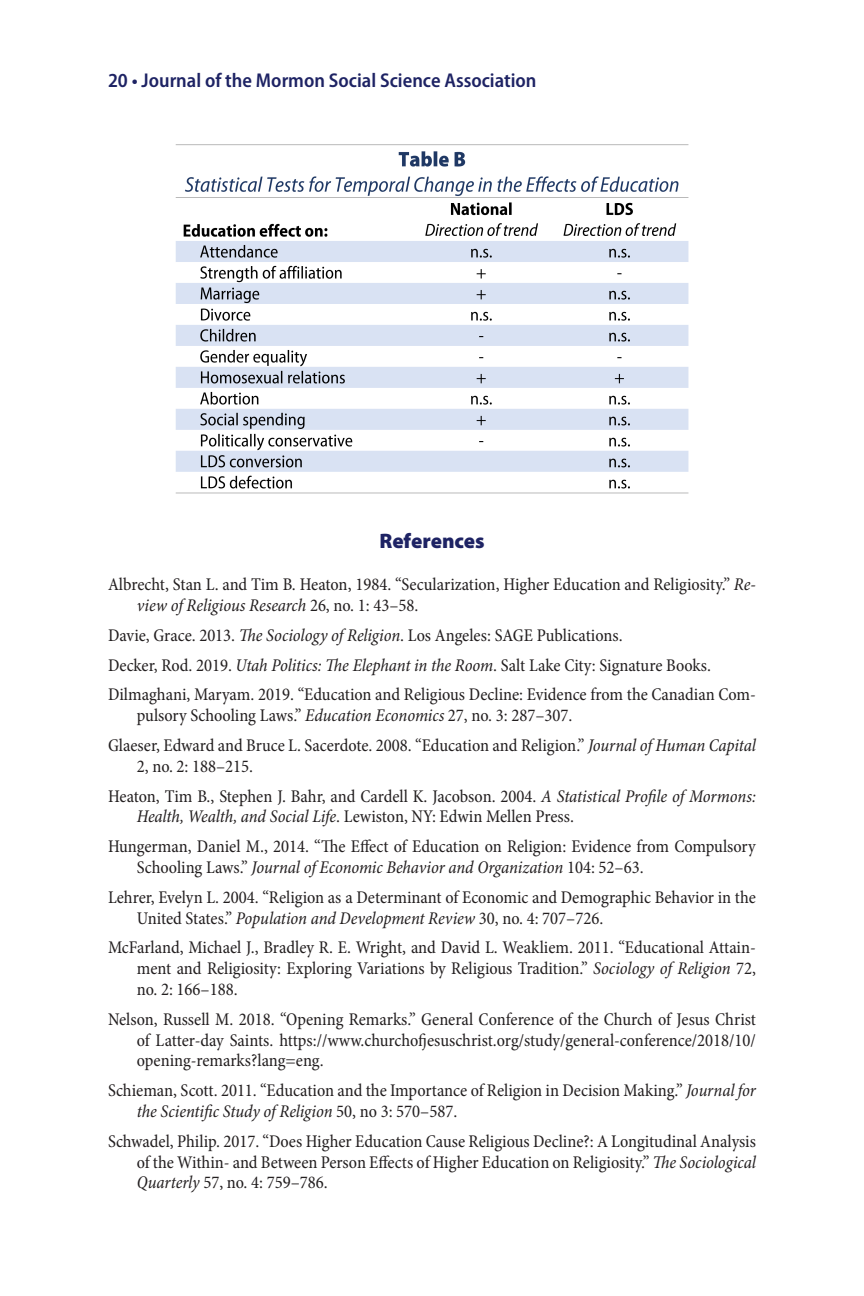
<style>
.page{position:relative;width:864px;height:1296px;background:#fff}
.page>*{position:absolute;margin:0;border:0;box-sizing:border-box;transform-origin:0 0}
.Heading_Level_1{font:900 21px "Myriad Pro";color:#1e2364}
.t1{font:600 semi-condensed 20px "Myriad Pro";color:#1e2364}
.Bibliography{font:condensed 18px/20.8px "Minion Pro";color:#231f20}
.Bibliography_no_spac{font:condensed 18px/20.8px "Minion Pro";color:#231f20}
.s1{font-style:italic}
</style>
<div class="page">
<img style="left:175px;top:144px;width:513px;height:349px">
<p class="t1" style="left:108px;top:68px;width:430px">20 • Journal of the Mormon Social Science Association</p>
<p class="Heading_Level_1" style="left:379px;top:527px;width:107px">References</p>
<p class="Bibliography_no_spac" style="left:137px;top:574px;width:621px;text-indent:-29px">Albrecht, Stan L. and Tim B. Heaton, 1984. “Secularization, Higher Education and Religiosity.” <span class="s1">Re&shy;view of Religious Research</span> 26, no. 1: 43–58.</p>
<p class="Bibliography" style="left:108px;top:625px;width:516px">Davie, Grace. 2013. <span class="s1">The Sociology of Religion</span>. Los Angeles: SAGE Publications.</p>
<p class="Bibliography" style="left:108px;top:655px;width:605px">Decker, Rod. 2019. <span class="s1">Utah Politics: The Elephant in the Room</span>. Salt Lake City: Signature Books.</p>
<p class="Bibliography" style="left:137px;top:685px;width:621px;text-indent:-29px">Dilmaghani, Maryam. 2019. “Education and Religious Decline: Evidence from the Canadian Com&shy;pulsory Schooling Laws.” <span class="s1">Education Economics</span> 27, no. 3: 287–307.</p>
<p class="Bibliography" style="left:137px;top:735px;width:621px;text-indent:-29px">Glaeser, Edward and Bruce L. Sacerdote. 2008. “Education and Religion.” <span class="s1">Journal of Human Capital<br></span>2, no. 2: 188–215.</p>
<p class="Bibliography" style="left:137px;top:786px;width:621px;text-indent:-29px">Heaton, Tim B., Stephen J. Bahr, and Cardell K. Jacobson. 2004. <span class="s1">A Statistical Profile of Mormons:<br>Health, Wealth, and Social Life</span>. Lewiston, NY: Edwin Mellen Press.</p>
<p class="Bibliography" style="left:137px;top:836px;width:621px;text-indent:-29px">Hungerman, Daniel M., 2014. “The Effect of Education on Religion: Evidence from Compulsory<br>Schooling Laws.” <span class="s1">Journal of Economic Behavior and Organization</span> 104: 52–63.</p>
<p class="Bibliography" style="left:137px;top:887px;width:621px;text-indent:-29px">Lehrer, Evelyn L. 2004. “Religion as a Determinant of Economic and Demographic Behavior in the<br>United States.” <span class="s1">Population and Development Review</span> 30, no. 4: 707–726.</p>
<p class="Bibliography" style="left:137px;top:938px;width:621px;text-align:justify;text-indent:-29px">McFarland, Michael J., Bradley R. E. Wright, and David L. Weakliem. 2011. “Educational Attain&shy;ment and Religiosity: Exploring Variations by Religious Tradition.” <span class="s1">Sociology of Religion</span> 72, no. 2: 166–188.</p>
<p class="Bibliography" style="left:137px;top:1009px;width:621px;text-align:justify;text-indent:-29px">Nelson, Russell M. 2018. “Opening Remarks.” General Conference of the Church of Jesus Christ of Latter-day Saints. https://www.churchofjesuschrist.org/study/general-conference/2018/10/ opening-remarks?lang=eng.</p>
<p class="Bibliography" style="left:137px;top:1080px;width:621px;text-indent:-29px">Schieman, Scott. 2011. “Education and the Importance of Religion in Decision Making.” <span class="s1">Journal for the Scientific Study of Religion</span> 50, no 3: 570–587.</p>
<p class="Bibliography" style="left:137px;top:1131px;width:621px;text-align:justify;text-indent:-29px">Schwadel, Philip. 2017. “Does Higher Education Cause Religious Decline?: A Longitudinal Analysis of the Within- and Between Person Effects of Higher Education on Religiosity.” <span class="s1">The Sociological Quarterly</span> 57, no. 4: 759–786.</p>
</div>
